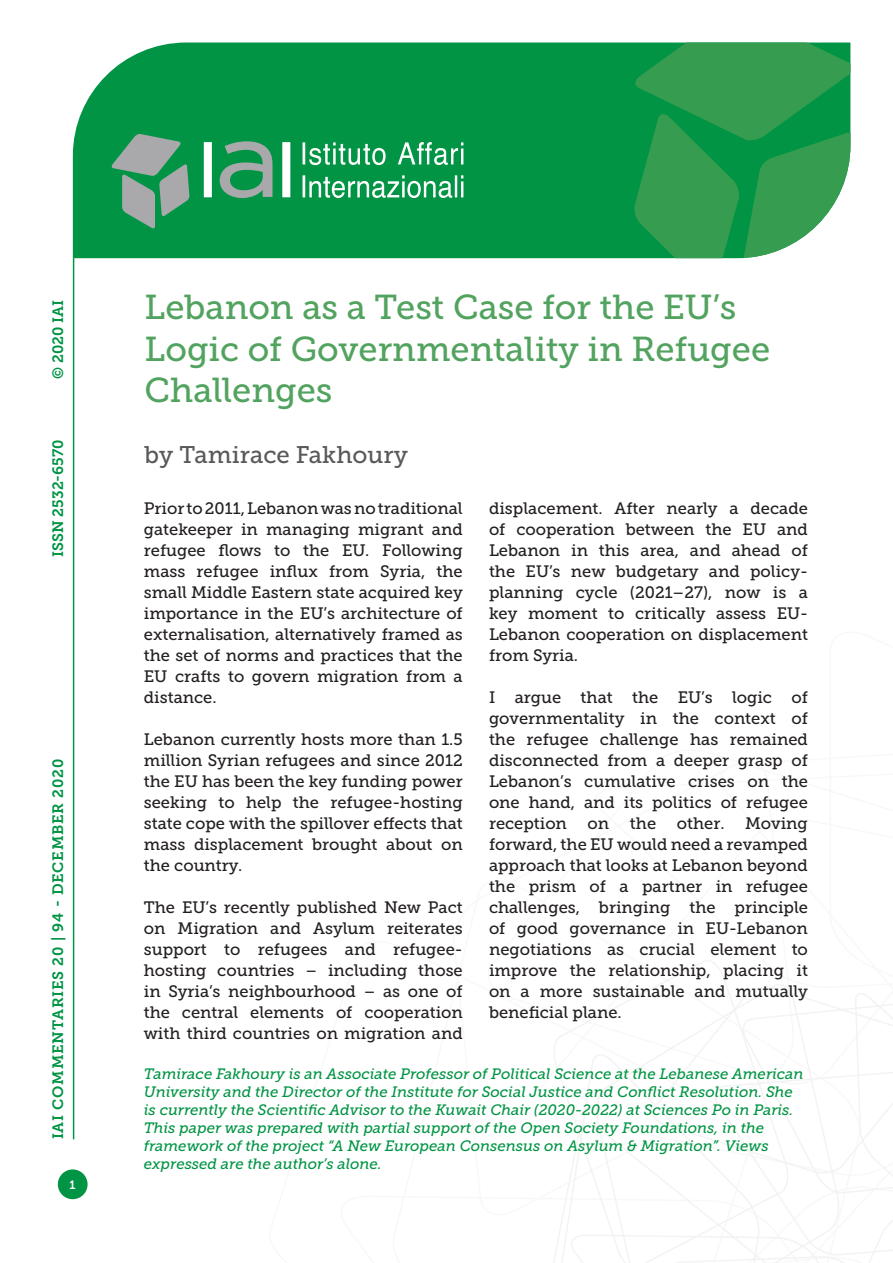
<style>
.page{position:relative;width:893px;height:1263px;background:#fff}
.page>*{position:absolute;margin:0;border:0;box-sizing:border-box;transform-origin:0 0}
.Titolo_Copertina{font:34.5px/41.4px "Museo Slab 500";color:#52a35f}
.Autori_copertina{font:24px "Museo Slab 500";color:#58595b}
.Testo{font:16.5px/21px "Museo Slab 500";color:#231f20;text-align:justify}
.t1{font:italic 15px/18px "Museo Slab 500";color:#009444}
.t2{font:15px "Museo Slab 700";letter-spacing:.05em;color:#009444}
.t3{font:15px "Museo Slab 700";color:#009444}
.t4{font:12px "Museo Slab 700";color:#fff}
</style>
<div class="page">
<svg style="left:553px;top:960px;width:340px;height:303px"></svg>
<hr style="left:73px;top:258px;width:1px;height:881px;background:#009444">
<div style="left:73px;top:43px;width:560px;height:215px;background:#009444"></div>
<svg style="left:633px;top:43px;width:217px;height:215px;background:#329f56"></svg>
<svg style="left:303px;top:142px;width:160px;height:56px;background:#3fae72"></svg>
<svg style="left:111px;top:134px;width:79px;height:95px;background:#5a9e7a"></svg>
<svg style="left:204px;top:141px;width:86px;height:57px"></svg>
<div style="left:58px;top:1169px;width:30px;height:30px;background:#009444;border-radius:50%"></div>
<p class="t2" style="left:50px;top:379px;width:80px;rotate:-90deg">© 2020 IAI</p>
<p class="t3" style="left:50px;top:557px;width:119px;rotate:-90deg">ISSN 2532-6570</p>
<p class="t2" style="left:50px;top:1139px;width:382px;rotate:-90deg">IAI COMMENTARIES 20 | 94 - DECEMBER 2020</p>
<p class="t4" style="left:70px;top:1178px;width:8px">1</p>
<p class="Titolo_Copertina" style="left:145px;top:287px;width:627px">Lebanon as a Test Case for the EU’s<br>Logic of Governmentality in Refugee<br>Challenges</p>
<p class="Autori_copertina" style="left:145px;top:441px;width:265px">by Tamirace Fakhoury</p>
<p class="Testo" style="left:144px;top:498px;width:320px">Prior to 2011, Lebanon was no traditional gatekeeper in managing migrant and refugee flows to the EU. Following mass refugee influx from Syria, the small Middle Eastern state acquired key importance in the EU’s architecture of externalisation, alternatively framed as the set of norms and practices that the EU crafts to govern migration from a distance.</p>
<p class="Testo" style="left:144px;top:729px;width:320px">Lebanon currently hosts more than 1.5 million Syrian refugees and since 2012 the EU has been the key funding power seeking to help the refugee-hosting state cope with the spillover effects that mass displacement brought about on the country.</p>
<p class="Testo" style="left:144px;top:897px;width:320px">The EU’s recently published New Pact on Migration and Asylum reiterates support to refugees and refugee&shy;hosting countries – including those in Syria’s neighbourhood – as one of the central elements of cooperation with third countries on migration and</p>
<p class="Testo" style="left:489px;top:498px;width:320px">displacement. After nearly a decade of cooperation between the EU and Lebanon in this area, and ahead of the EU’s new budgetary and policy&shy;planning cycle (2021–27), now is a key moment to critically assess EU-Lebanon cooperation on displacement from Syria.</p>
<p class="Testo" style="left:489px;top:687px;width:320px">I argue that the EU’s logic of governmentality in the context of the refugee challenge has remained disconnected from a deeper grasp of Lebanon’s cumulative crises on the one hand, and its politics of refugee reception</p>
<p class="Testo" style="left:489px;top:813px;width:320px;text-indent:256px">Moving forward, the EU would need a revamped approach that looks at Lebanon beyond the prism of a partner in refugee challenges, bringing the principle of good governance in EU-Lebanon negotiations as crucial element to improve the relationship, placing it on a more sustainable and mutually beneficial plane.</p>
<p class="Testo" style="left:588px;top:813px;width:23px">on</p>
<p class="Testo" style="left:630px;top:813px;width:28px">the</p>
<p class="Testo" style="left:677px;top:813px;width:49px">other.</p>
<p class="t1" style="left:144px;top:1064px;width:661px">Tamirace Fakhoury is an Associate Professor of Political Science at the Lebanese American<br>University and the Director of the Institute for Social Justice and Conflict Resolution. She is currently the Scientific Advisor to the Kuwait Chair (2020-2022) at Sciences Po in Paris.</p>
<p class="t1" style="left:144px;top:1118px;width:626px">This paper was prepared with partial support of the Open Society Foundations, in the framework of the project “A New European Consensus on Asylum &amp; Migration”. Views expressed are the author’s alone.</p>
</div>
